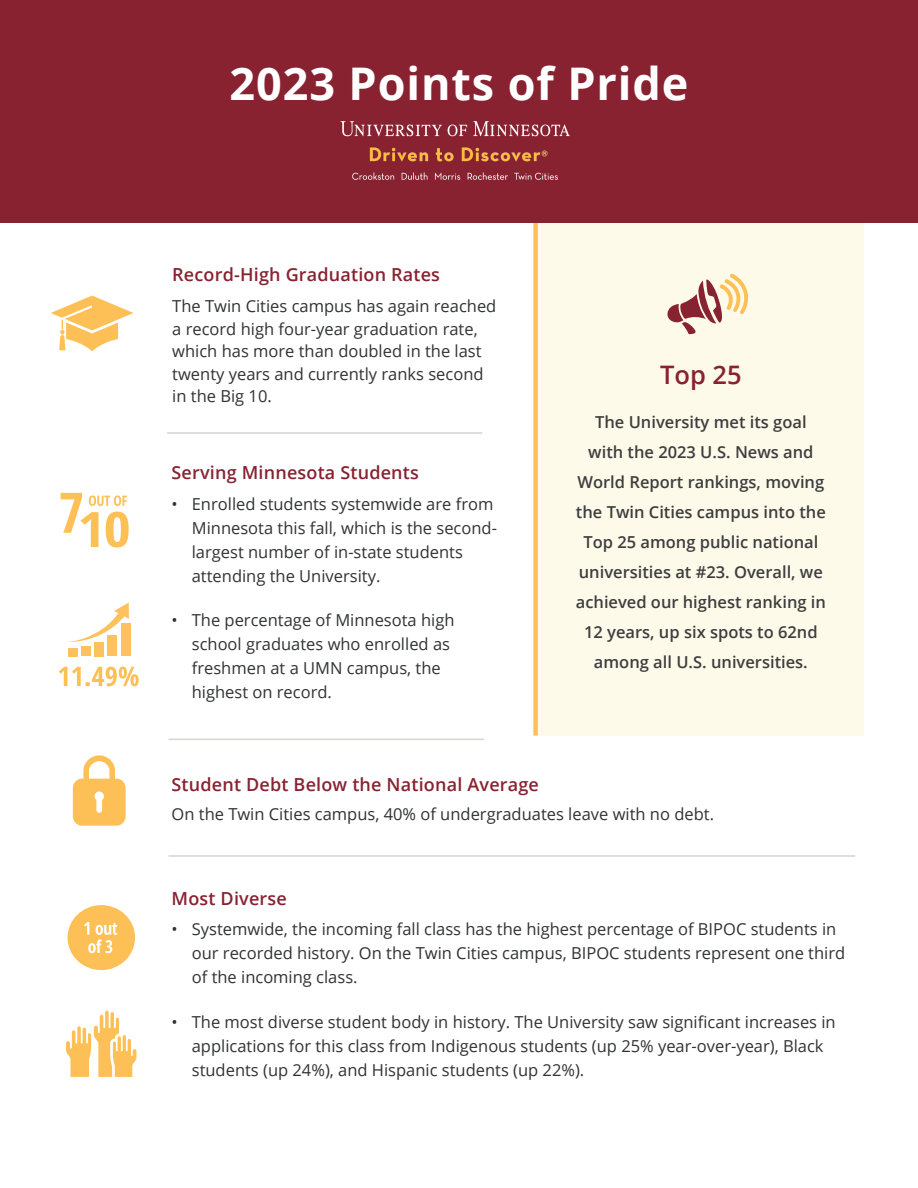
<style>
.page{position:relative;width:918px;height:1188px;background:#fff}
.page>*{position:absolute;margin:0;border:0;box-sizing:border-box;transform-origin:0 0}
.t1{font:700 45px "Open Sans";letter-spacing:.02em;color:#fff}
.t2{font:600 25.5px "Open Sans";color:#882231}
.t3{font:600 18px "Open Sans";letter-spacing:.01em;color:#882231}
.t4{font:16.5px/24px "Open Sans";color:#313232}
.t5{font:600 16.5px/30px "Open Sans";color:#3e3e3f;text-align:center}
</style>
<div class="page">
<div style="left:538px;top:223px;width:326px;height:513px;background:#fefaea"></div>
<svg style="left:667px;top:273px;width:81px;height:61px"></svg>
<svg style="left:51px;top:296px;width:82px;height:55px"></svg>
<svg style="left:66px;top:1011px;width:71px;height:66px"></svg>
<hr style="left:167px;top:432px;width:315px;height:2px;background:#d4d6d2">
<hr style="left:168px;top:855px;width:687px;height:2px;background:#d4d6d2">
<svg style="left:61px;top:493px;width:68px;height:55px"></svg>
<div style="left:68px;top:648px;width:10px;height:8px;background:#fdc25e"></div>
<div style="left:81px;top:646px;width:10px;height:10px;background:#fdc25e"></div>
<div style="left:94px;top:642px;width:10px;height:14px;background:#fdc25e"></div>
<div style="left:107px;top:635px;width:10px;height:21px;background:#fdc25e"></div>
<div style="left:121px;top:624px;width:10px;height:32px;background:#fdc25e"></div>
<svg style="left:69px;top:603px;width:60px;height:39px"></svg>
<svg style="left:59px;top:667px;width:80px;height:19px"></svg>
<div style="left:68px;top:905px;width:67px;height:65px;background:#fdc056;border-radius:50%"></div>
<svg style="left:84px;top:922px;width:33px;height:31px"></svg>
<div style="left:533px;top:220px;width:5px;height:516px;background:#fdc056"></div>
<div style="left:0;top:0;width:918px;height:222px;background:#882231"></div>
<img style="left:340px;top:121px;width:229px;height:59px">
<hr style="left:168px;top:739px;width:316px;height:1px;background:#d4d6d2">
<div style="left:73px;top:779px;width:53px;height:47px;background:#fdc056;border-radius:9px"></div>
<svg style="left:83px;top:755px;width:32px;height:58px"></svg>
<h1 class="t1" style="left:230px;top:52px;width:460px">2023 Points of Pride</h1>
<p class="t3" style="left:172px;top:262px;width:269px">Record-High Graduation Rates</p>
<p class="t4" style="left:172px;top:295px;width:326px;line-height:22.5px">The Twin Cities campus has again reached a record high four-year graduation rate, which has more than doubled in the last twenty years and currently ranks second in the Big 10.</p>
<p class="t3" style="left:172px;top:460px;width:249px">Serving Minnesota Students</p>
<p class="t4" style="left:192px;top:492px;width:307px;text-indent:-20px">• Enrolled students systemwide are from Minnesota this fall, which is the second&shy;largest number of in-state students attending the University.</p>
<p class="t4" style="left:192px;top:608px;width:264px;text-indent:-20px">• The percentage of Minnesota high school graduates who enrolled as freshmen at a UMN campus, the highest on record.</p>
<h2 class="t2" style="left:660px;top:358px;width:83px">Top 25</h2>
<p class="t5" style="left:576px;top:407px;width:252px">The University met its goal with the 2023 U.S. News and<br>World Report rankings, moving the Twin Cities campus into the<br>Top 25 among public national universities at #23. Overall, we achieved our highest ranking in<br>12 years, up six spots to 62nd among all U.S. universities.</p>
<p class="t3" style="left:172px;top:772px;width:369px">Student Debt Below the National Average</p>
<p class="t4" style="left:172px;top:802px;width:544px">On the Twin Cities campus, 40% of undergraduates leave with no debt.</p>
<p class="t3" style="left:172px;top:886px;width:117px">Most Diverse</p>
<p class="t4" style="left:192px;top:917px;width:655px;text-indent:-20px">• Systemwide, the incoming fall class has the highest percentage of BIPOC students in our recorded history. On the Twin Cities campus, BIPOC students represent one third of the incoming class.</p>
<p class="t4" style="left:192px;top:1009px;width:645px;text-indent:-20px">• The most diverse student body in history. The University saw significant increases in applications for this class from Indigenous students (up 25% year-over-year), Black students (up 24%), and Hispanic students (up 22%).</p>
</div>
